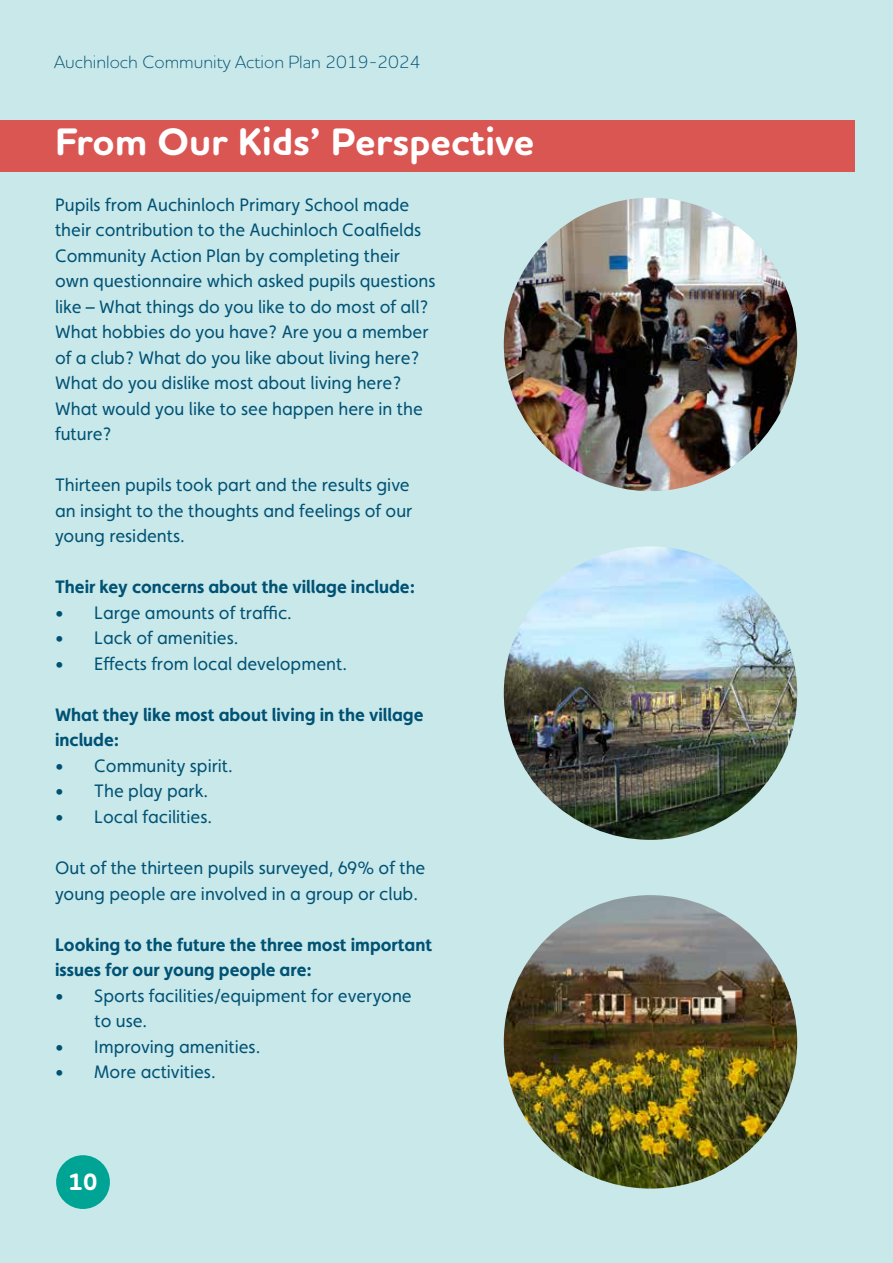
<style>
.page{position:relative;width:893px;height:1263px;background:#c9e8ea}
.page>*{position:absolute;margin:0;border:0;box-sizing:border-box;transform-origin:0 0}
.t1{font:700 39px "Houschka Rounded";color:#fff}
.t2{font:700 24px "Houschka Rounded";color:#fff}
.t3{font:18px/25.5px "Faricy New";color:#005274}
.t4{font:700 18px/25.5px "Faricy New";color:#005274}
.t5{font:300 18px "Houschka Rounded";color:#005274}
</style>
<div class="page">
<div style="left:56px;top:1155px;width:54px;height:54px;background:#00a494;border-radius:50%"></div>
<div style="left:0;top:120px;width:855px;height:52px;background:#da5653"></div>
<img style="left:504px;top:198px;width:293px;height:293px;border-radius:147px">
<img style="left:504px;top:546px;width:293px;height:294px;border-radius:147px">
<img style="left:504px;top:895px;width:293px;height:293px;border-radius:147px">
<p class="t5" style="left:54px;top:50px;width:368px">Auchinloch Community Action Plan 2019-2024</p>
<h1 class="t1" style="left:55px;top:117px;width:481px">From Our Kids’ Perspective</h1>
<p class="t3" style="left:55px;top:192px;width:382px">Pupils from Auchinloch Primary School made their contribution to the Auchinloch Coalfields Community Action Plan by completing their own questionnaire which asked pupils questions like – What things do you like to do most of all?<br>What hobbies do you have? Are you a member of a club? What do you like about living here?<br>What do you dislike most about living here?<br>What would you like to see happen here in the future?</p>
<p class="t3" style="left:55px;top:472px;width:359px">Thirteen pupils took part and the results give an insight to the thoughts and feelings of our young residents.</p>
<p class="t4" style="left:55px;top:574px;width:362px">Their key concerns about the village include:</p>
<p class="t3" style="left:55px;top:600px;width:238px">• Large amounts of traffic.</p>
<p class="t3" style="left:55px;top:625px;width:185px">• Lack of amenities.</p>
<p class="t3" style="left:55px;top:651px;width:293px">• Effects from local development.</p>
<p class="t4" style="left:55px;top:702px;width:370px">What they like most about living in the village include:</p>
<p class="t3" style="left:55px;top:753px;width:179px">• Community spirit.</p>
<p class="t3" style="left:55px;top:778px;width:155px">• The play park.</p>
<p class="t3" style="left:55px;top:804px;width:159px">• Local facilities.</p>
<p class="t3" style="left:55px;top:855px;width:372px">Out of the thirteen pupils surveyed, 69% of the young people are involved in a group or club.</p>
<p class="t4" style="left:55px;top:931px;width:379px">Looking to the future the three most important issues for our young people are:</p>
<p class="t3" style="left:94px;top:982px;width:319px;text-indent:-39px">• Sports facilities/equipment for everyone to use.</p>
<p class="t3" style="left:55px;top:1033px;width:207px">• Improving amenities.</p>
<p class="t3" style="left:55px;top:1059px;width:162px">• More activities.</p>
<h2 class="t2" style="left:69px;top:1166px;width:30px">10</h2>
</div>
